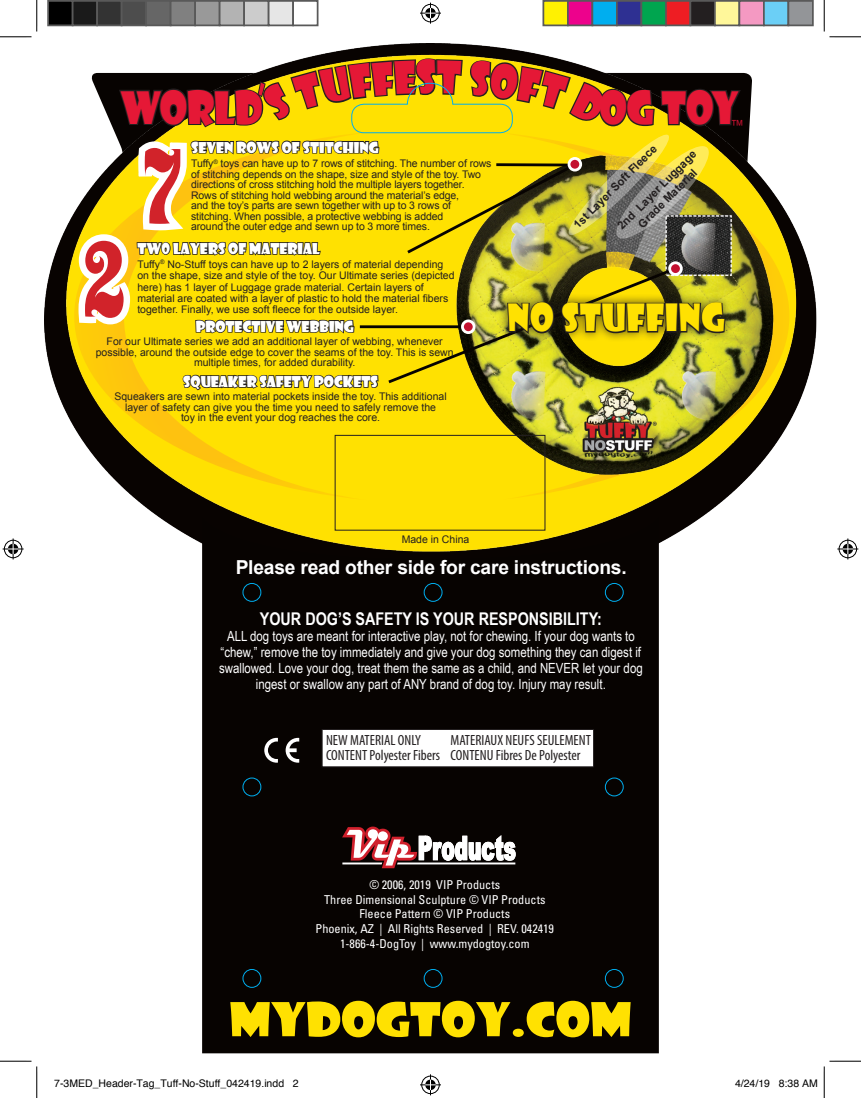
<style>
.page{position:relative;width:861px;height:1098px;background:#fff}
.page>*{position:absolute;margin:0;border:0;box-sizing:border-box;transform-origin:0 0}
.t1{font:100.45px "Ziggy ITC";color:#d1232a}
.t2{font:45.5px "Showcard Gothic";color:#ffe101;scale:1.1 1}
.t3{font:43.57px "Showcard Gothic";letter-spacing:-.005em;color:#e51836;scale:.91 1}
.t4{font:36.75px "Showcard Gothic";letter-spacing:.02em;color:#ffe101;scale:.93 1}
.t5{font:700 19.25px "Arial";letter-spacing:-.01em;color:#fff}
.t6{font:700 17.5px "Arial Narrow";color:#fff}
.t7{font:condensed 14.88px/14.9px "Myriad Pro";color:#231f20}
.t8{font:14.53px "Showcard Gothic";color:#fff}
.t9{font:14px/15.8px "Arial Narrow";color:#fff;text-align:center}
.t10{font:14px "Arial";color:#c3102f}
.t11{font:condensed 12.25px/14.7px "Univers LT";color:#fff;text-align:center}
.t12{font:700 11.2px/13.5px "Arial";color:#231f20;text-align:center}
.t13{font:10.5px/10.5px "Arial";color:#231f20}
.t14{font:10.5px "Helvetica";color:#000}
</style>
<div class="page">
<img style="left:127px;top:72px;width:689px;height:472px">
<div style="left:202px;top:517px;width:457px;height:536px;background:#070301"></div>
<svg style="left:44px;top:286px;width:157px;height:206px"></svg>
<svg style="left:342px;top:826px;width:174px;height:42px"></svg>
<div style="left:322px;top:729px;width:272px;height:37px;background:#fff"></div>
<div style="left:322px;top:729px;width:272px;height:38px;border:1px solid #231f20"></div>
<svg style="left:264px;top:737px;width:14px;height:25px"></svg>
<svg style="left:286px;top:737px;width:13px;height:25px"></svg>
<div style="left:243px;top:583px;width:18px;height:18px;border:1px solid #00aeef;border-radius:50%"></div>
<div style="left:424px;top:583px;width:18px;height:18px;border:1px solid #00aeef;border-radius:50%"></div>
<div style="left:605px;top:583px;width:19px;height:18px;border:1px solid #00aeef;border-radius:50%"></div>
<div style="left:243px;top:968px;width:18px;height:19px;border:1px solid #00aeef;border-radius:50%"></div>
<div style="left:424px;top:968px;width:18px;height:19px;border:1px solid #00aeef;border-radius:50%"></div>
<div style="left:605px;top:968px;width:19px;height:19px;border:1px solid #00aeef;border-radius:50%"></div>
<div style="left:243px;top:777px;width:18px;height:19px;border:1px solid #00aeef;border-radius:50%"></div>
<div style="left:605px;top:777px;width:19px;height:19px;border:1px solid #00aeef;border-radius:50%"></div>
<hr style="left:0;top:36px;width:32px;height:1px;background:#000">
<hr style="left:830px;top:36px;width:31px;height:1px;background:#000">
<hr style="left:0;top:1060px;width:32px;height:1px;background:#000">
<hr style="left:830px;top:1060px;width:31px;height:1px;background:#000">
<hr style="left:36px;top:0;width:1px;height:32px;background:#000">
<hr style="left:36px;top:1066px;width:1px;height:31px;background:#000">
<hr style="left:824px;top:0;width:1px;height:32px;background:#000">
<hr style="left:824px;top:1066px;width:1px;height:31px;background:#000">
<svg style="left:420px;top:3px;width:21px;height:21px"></svg>
<svg style="left:420px;top:1074px;width:21px;height:21px"></svg>
<svg style="left:3px;top:538px;width:21px;height:21px"></svg>
<svg style="left:837px;top:538px;width:21px;height:21px"></svg>
<div style="left:48px;top:1px;width:25px;height:24px;background:#000"></div>
<div style="left:47px;top:0;width:27px;height:26px;border:2px solid #595959"></div>
<div style="left:73px;top:1px;width:24px;height:24px;background:#1a1a1a"></div>
<div style="left:72px;top:0;width:26px;height:26px;border:2px solid #595959"></div>
<div style="left:97px;top:1px;width:25px;height:24px;background:#333"></div>
<div style="left:96px;top:0;width:26px;height:26px;border:2px solid #595959"></div>
<div style="left:122px;top:1px;width:24px;height:24px;background:#4d4d4d"></div>
<div style="left:121px;top:0;width:26px;height:26px;border:2px solid #595959"></div>
<div style="left:146px;top:1px;width:25px;height:24px;background:#666"></div>
<div style="left:145px;top:0;width:27px;height:26px;border:2px solid #595959"></div>
<div style="left:171px;top:1px;width:24px;height:24px;background:#808080"></div>
<div style="left:170px;top:0;width:26px;height:26px;border:2px solid #595959"></div>
<div style="left:195px;top:1px;width:25px;height:24px;background:#999"></div>
<div style="left:194px;top:0;width:26px;height:26px;border:2px solid #595959"></div>
<div style="left:220px;top:1px;width:24px;height:24px;background:#b3b3b3"></div>
<div style="left:219px;top:0;width:26px;height:26px;border:2px solid #595959"></div>
<div style="left:244px;top:1px;width:25px;height:24px;background:#ccc"></div>
<div style="left:243px;top:0;width:27px;height:26px;border:2px solid #595959"></div>
<div style="left:269px;top:1px;width:24px;height:24px;background:#e6e6e6"></div>
<div style="left:268px;top:0;width:26px;height:26px;border:2px solid #595959"></div>
<div style="left:292px;top:0;width:26px;height:26px;border:2px solid #595959"></div>
<div style="left:543px;top:1px;width:25px;height:24px;background:#fff101"></div>
<div style="left:542px;top:0;width:27px;height:26px;border:2px solid #595959"></div>
<div style="left:568px;top:1px;width:24px;height:24px;background:#ed028c"></div>
<div style="left:567px;top:0;width:26px;height:26px;border:2px solid #595959"></div>
<div style="left:592px;top:1px;width:25px;height:24px;background:#00aeef"></div>
<div style="left:592px;top:0;width:26px;height:26px;border:2px solid #595959"></div>
<div style="left:617px;top:1px;width:24px;height:24px;background:#2e3092"></div>
<div style="left:616px;top:0;width:26px;height:26px;border:2px solid #595959"></div>
<div style="left:641px;top:1px;width:25px;height:24px;background:#00a54f"></div>
<div style="left:640px;top:0;width:27px;height:26px;border:2px solid #595959"></div>
<div style="left:666px;top:1px;width:24px;height:24px;background:#ee1d23"></div>
<div style="left:665px;top:0;width:26px;height:26px;border:2px solid #595959"></div>
<div style="left:690px;top:1px;width:25px;height:24px;background:#231f20"></div>
<div style="left:690px;top:0;width:26px;height:26px;border:2px solid #595959"></div>
<div style="left:715px;top:1px;width:24px;height:24px;background:#fff79a"></div>
<div style="left:714px;top:0;width:26px;height:26px;border:2px solid #595959"></div>
<div style="left:739px;top:1px;width:25px;height:24px;background:#f499c2"></div>
<div style="left:738px;top:0;width:27px;height:26px;border:2px solid #595959"></div>
<div style="left:764px;top:1px;width:24px;height:24px;background:#6bcff6"></div>
<div style="left:763px;top:0;width:26px;height:26px;border:2px solid #595959"></div>
<div style="left:788px;top:1px;width:25px;height:24px;background:#939598"></div>
<div style="left:788px;top:0;width:26px;height:26px;border:2px solid #595959"></div>
<svg style="left:47px;top:43px;width:696px;height:430px;background:#c4b12b"></svg>
<h3 class="t3" style="left:120px;top:79px;width:158px">WORLD</h3>
<h3 class="t3" style="left:416px;top:48px;width:24px">S</h3>
<h3 class="t8" style="left:191px;top:138px;width:189px">SEVEN ROWS OF STITCHING</h3>
<p class="t13" style="left:191px;top:158px;width:302px">Tuffy<sup>®</sup> toys can have up to 7 rows of stitching. The number of rows of stitching depends on the shape, size and style of the toy. Two directions of cross stitching hold the multiple layers together.<br>Rows of stitching hold webbing around the material’s edge,<br>and the toy’s parts are sewn together with up to 3 rows of stitching. When possible, a protective webbing is added</p>
<h1 class="t1" style="left:144px;top:124px;width:38px">7</h1>
<p class="t13" style="left:191px;top:221px;width:240px">around the outer edge and sewn up to 3 more times.</p>
<h3 class="t8" style="left:137px;top:239px;width:184px">TW0 LAYERS OF MATERIAL</h3>
<p class="t13" style="left:137px;top:258px;width:319px;line-height:11.4px">Tuffy<sup>®</sup> No-Stuff toys can have up to 2 layers of material depending on the shape, size and style of the toy. Our Ultimate series (depicted here) has 1 layer of Luggage grade material. Certain layers of material are coated with a layer of plastic to hold the material fibers</p>
<h1 class="t1" style="left:83px;top:217px;width:43px">2</h1>
<p class="t13" style="left:137px;top:304px;width:262px">together. Finally, we use soft fleece for the outside layer.</p>
<h3 class="t8" style="left:196px;top:317px;width:160px">PROTECTIVE WEBBING</h3>
<p class="t13" style="left:96px;top:336px;width:359px;text-align:center">For our Ultimate series we add an additional layer of webbing, whenever possible, around the outside edge to cover the seams of the toy. This is sewn multiple times, for added durability.</p>
<h3 class="t8" style="left:183px;top:372px;width:196px">SQUEAKER SAFETY POCKETS</h3>
<p class="t13" style="left:114px;top:391px;width:334px;text-align:center">Squeakers are sewn into material pockets inside the toy. This additional layer of safety can give you the time you need to safely remove the<br>toy in the event your dog reaches the core.</p>
<h3 class="t3" style="left:599px;top:79px;width:155px">OG TOY</h3>
<h3 class="t10" style="left:730px;top:116px;width:15px">™</h3>
<p class="t12" style="left:571px;top:222px;width:114px;rotate:-45deg">1st Layer Soft Fleece</p>
<p class="t12" style="left:615px;top:223px;width:108px;rotate:-45deg">2nd Layer Luggage<br>Grade Material</p>
<h3 class="t4" style="left:508px;top:293px;width:235px">NO STUFFING</h3>
<p class="t13" style="left:402px;top:533px;width:69px">Made in China</p>
<h3 class="t5" style="left:236px;top:554px;width:393px">Please read other side for care instructions.</h3>
<h3 class="t6" style="left:260px;top:606px;width:344px">YOUR DOG’S SAFETY IS YOUR RESPONSIBILITY:</h3>
<p class="t9" style="left:219px;top:627px;width:425px">ALL dog toys are meant for interactive play, not for chewing. If your dog wants to “chew,” remove the toy immediately and give your dog something they can digest if swallowed. Love your dog, treat them the same as a child, and NEVER let your dog ingest or swallow any part of ANY brand of dog toy. Injury may result.</p>
<h3 class="t7" style="left:326px;top:732px;width:97px">NEW MATERIAL ONLY</h3>
<h3 class="t7" style="left:326px;top:732px;width:267px;text-indent:125px">MATERIAUX NEUFS SEULEMENT<br>CONTENT Polyester Fibers CONTENU Fibres De Polyester</h3>
<p class="t11" style="left:316px;top:876px;width:240px">© 2006, 2019 VIP Products<br>Three Dimensional Sculpture © VIP Products Fleece Pattern © VIP Products<br>Phoenix, AZ | All Rights Reserved | REV. 042419<br>1-866-4-DogToy | www.mydogtoy.com</p>
<h2 class="t2" style="left:229px;top:988px;width:367px">MYDOGTOY.COM</h2>
<p class="t14" style="left:54px;top:1075px;width:246px">7-3MED_Header-Tag_Tuff-No-Stuff_042419.indd 2</p>
<p class="t14" style="left:735px;top:1075px;width:84px">4/24/19 8:38 AM</p>
</div>
